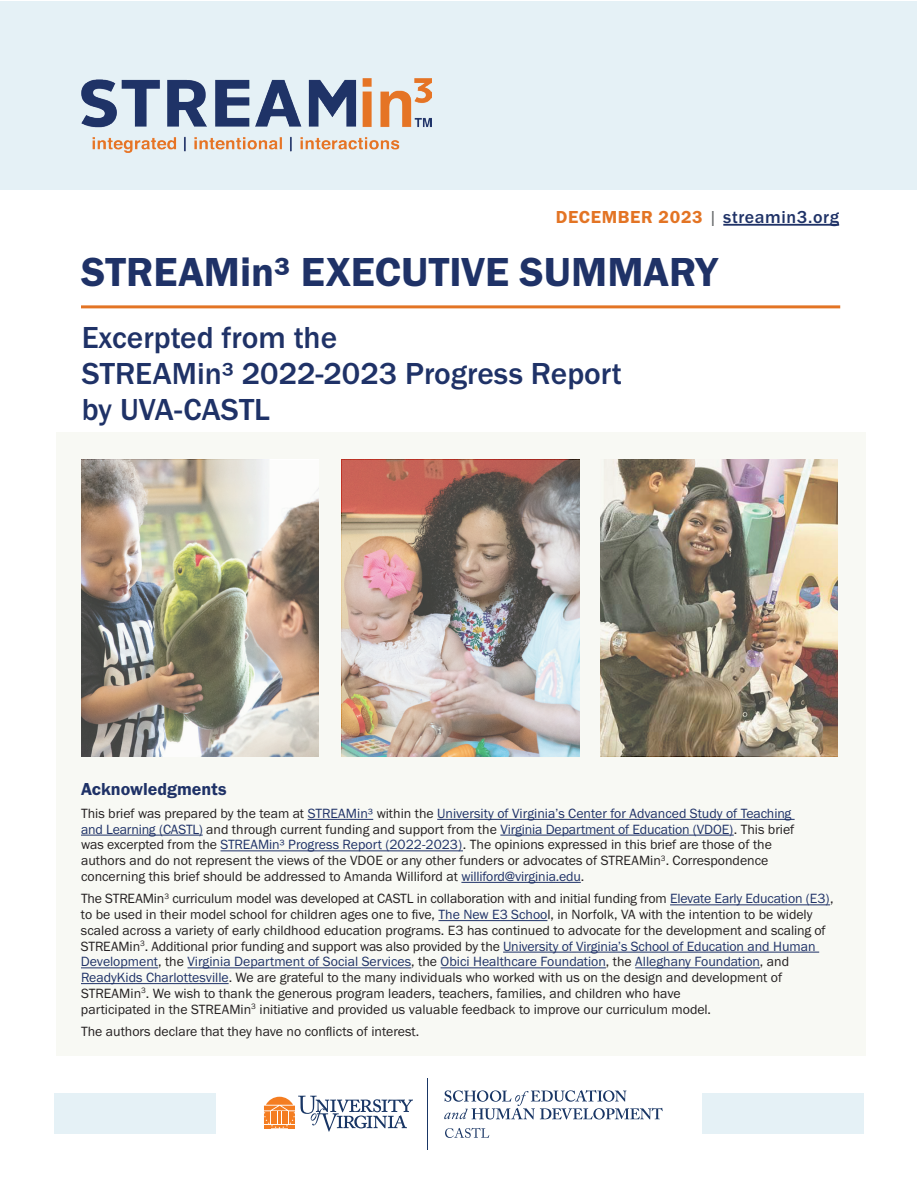
<style>
.page{position:relative;width:918px;height:1188px;background:#fff}
.page>*{position:absolute;margin:0;border:0;box-sizing:border-box;transform-origin:0 0}
.t1{font:42px "Franklin Gothic URW Dem";color:#1f3267}
.t2{font:500 31.5px/36px "Franklin Gothic URW";color:#1f3267}
.t3{font:500 18px "Franklin Gothic URW";letter-spacing:.035em;color:#1f3267}
.t4{font:18px "Franklin Gothic URW Dem";color:#1f3267}
.t5{font:13.8px/15.8px "Franklin Gothic URW Boo";color:#231f20}
.s1{font-family:"Franklin Gothic URW Dem";font-weight:400;color:#e37424}
.s2{font-family:"Franklin Gothic URW Boo";font-weight:400;color:#626465}
.s3{color:#1f3267}
</style>
<div class="page">
<div style="left:1px;top:1px;width:916px;height:189px;background:#e5f1f6"></div>
<hr style="left:723px;top:224px;width:116px;height:2px;background:#1f3267">
<img style="left:81px;top:79px;width:351px;height:73px">
<svg style="left:445px;top:1128px;width:44px;height:10px"></svg>
<hr style="left:427px;top:1078px;width:1px;height:72px;background:#193665">
<svg style="left:264px;top:1096px;width:149px;height:36px"></svg>
<svg style="left:444px;top:1090px;width:219px;height:30px"></svg>
<div style="left:54px;top:1094px;width:162px;height:40px;background:#e5f1f6"></div>
<div style="left:702px;top:1094px;width:162px;height:40px;background:#e5f1f6"></div>
<hr style="left:81px;top:305px;width:759px;height:3px;background:#e37424">
<div style="left:56px;top:432px;width:810px;height:624px;background:#f5f6ef"></div>
<hr style="left:308px;top:819px;width:65px;height:1px;background:#1f3267">
<hr style="left:437px;top:819px;width:358px;height:1px;background:#1f3267">
<hr style="left:81px;top:835px;width:122px;height:1px;background:#1f3267">
<hr style="left:500px;top:835px;width:234px;height:1px;background:#1f3267">
<hr style="left:221px;top:850px;width:242px;height:1px;background:#1f3267">
<hr style="left:461px;top:882px;width:120px;height:1px;background:#1f3267">
<hr style="left:670px;top:904px;width:160px;height:1px;background:#1f3267">
<hr style="left:439px;top:920px;width:108px;height:1px;background:#1f3267">
<hr style="left:503px;top:952px;width:316px;height:1px;background:#1f3267">
<hr style="left:81px;top:967px;width:77px;height:1px;background:#1f3267">
<hr style="left:187px;top:967px;width:224px;height:1px;background:#1f3267">
<hr style="left:441px;top:967px;width:165px;height:1px;background:#1f3267">
<hr style="left:635px;top:967px;width:125px;height:1px;background:#1f3267">
<hr style="left:81px;top:983px;width:148px;height:1px;background:#1f3267">
<img style="left:81px;top:460px;width:238px;height:297px">
<img style="left:342px;top:460px;width:237px;height:297px">
<img style="left:600px;top:459px;width:238px;height:297px">
<h3 class="t3" style="left:556px;top:206px;width:285px"><span class="s1">DECEMBER 2023</span> <span class="s2">|</span> streamin3.org</h3>
<h1 class="t1" style="left:81px;top:246px;width:638px">STREAMin³ EXECUTIVE SUMMARY</h1>
<h2 class="t2" style="left:82px;top:319px;width:542px">Excerpted from the<br>STREAMin³ 2022-2023 Progress Report by UVA-CASTL</h2>
<h3 class="t4" style="left:81px;top:778px;width:147px">Acknowledgments</h3>
<p class="t5" style="left:81px;top:805px;width:715px">This brief was prepared by the team at <span class="s3">STREAMin³</span> within the <span class="s3">University of Virginia’s Center for Advanced Study of Teaching and Learning (CASTL)</span> and through current funding and support from the <span class="s3">Virginia Department of Education (VDOE)</span>. This brief was excerpted from the <span class="s3">STREAMin³ Progress Report (2022-2023)</span>. The opinions expressed in this brief are those of the authors and do not represent the views of the VDOE or any other funders or advocates of STREAMin<sup>3</sup>. Correspondence concerning this brief should be addressed to Amanda Williford at <span class="s3">williford@virginia.edu</span>.</p>
<p class="t5" style="left:81px;top:891px;width:754px">The STREAMin<sup>3</sup> curriculum model was developed at CASTL in collaboration with and initial funding from <span class="s3">Elevate Early Education (E3)</span>, to be used in their model school for children ages one to five, <span class="s3">The New E3 Schoo</span>l, in Norfolk, VA with the intention to be widely scaled across a variety of early childhood education programs. E3 has continued to advocate for the development and scaling of STREAMin<sup>3</sup>. Additional prior funding and support was also provided by the <span class="s3">University of Virginia’s School of Education and Human Development</span>, the <span class="s3">Virginia Department of Social Services</span>, the <span class="s3">Obici Healthcare Foundation</span>, the <span class="s3">Alleghany Foundation</span>, and <span class="s3">ReadyKids Charlottesville</span>. We are grateful to the many individuals who worked with us on the design and development of STREAMin<sup>3</sup>. We wish to thank the generous program leaders, teachers, families, and children who have<br>participated in the STREAMin<sup>3</sup> initiative and provided us valuable feedback to improve our curriculum model.</p>
<p class="t5" style="left:81px;top:1024px;width:340px">The authors declare that they have no conflicts of interest.</p>
</div>
